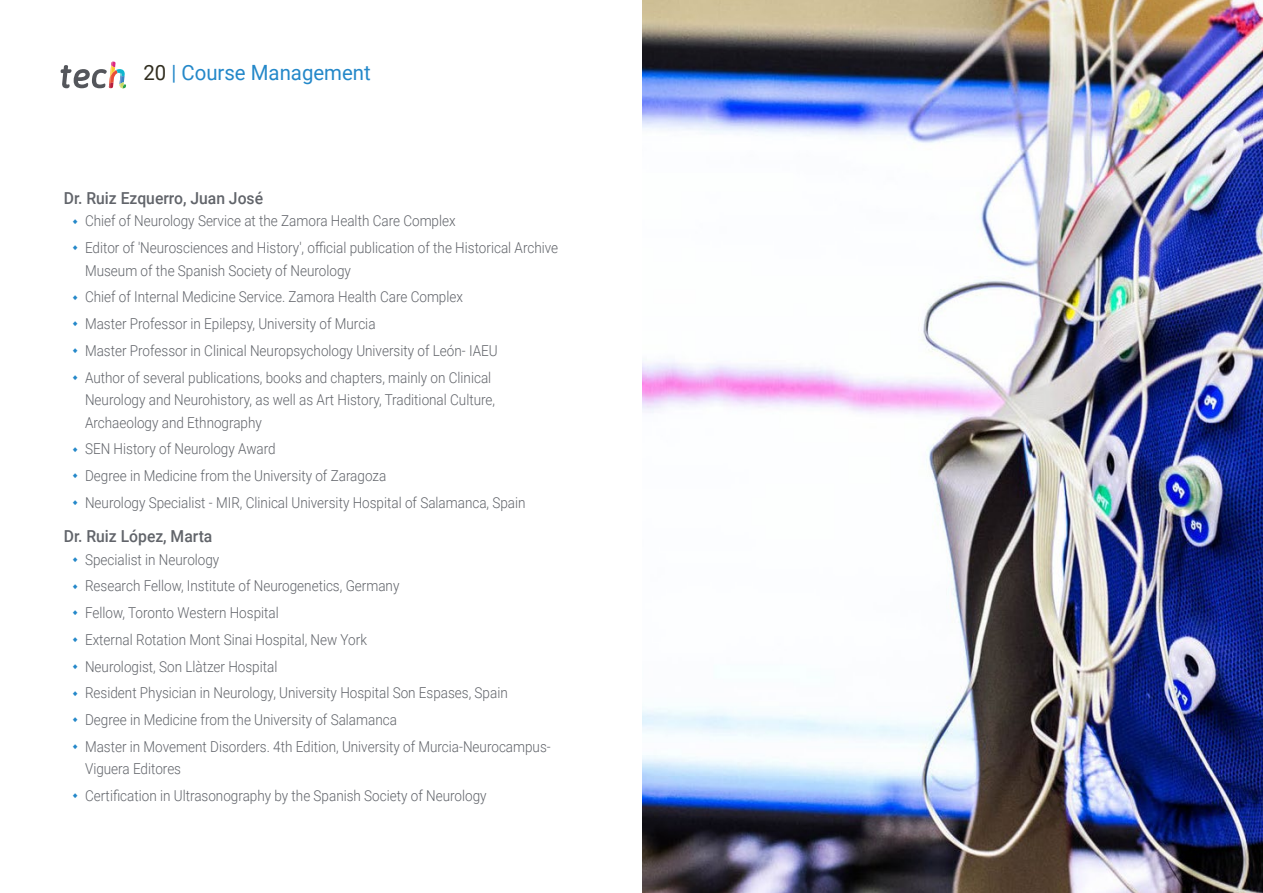
<style>
.page{position:relative;width:1263px;height:893px;background:#fff}
.page>*{position:absolute;margin:0;border:0;box-sizing:border-box;transform-origin:0 0}
.t1{font:21px "Roboto";color:#2488c9}
.t2{font:500 16.5px "Roboto";color:#61646a;scale:.95 1}
.t3{font:300 15px/26.7px "Roboto";color:#61646a;scale:.9 1}
.s1{color:#312e20}
</style>
<div class="page">
<svg style="left:61px;top:62px;width:65px;height:27px"></svg>
<img style="left:642px;top:0;width:621px;height:893px">
<h1 class="t1" style="left:144px;top:57px;width:229px"><span class="s1">20</span> | Course Management</h1>
<p class="t2" style="left:64px;top:187px;width:211px">Dr. Ruiz Ezquerro, Juan José</p>
<p class="t3" style="left:85px;top:207px;width:527px">Chief of Neurology Service at the Zamora Health Care Complex<br>Editor of 'Neurosciences and History', official publication of the Historical Archive</p>
<p class="t3" style="left:85px;top:256px;width:460px">Museum of the Spanish Society of Neurology<br>Chief of Internal Medicine Service. Zamora Health Care Complex Master Professor in Epilepsy, University of Murcia<br>Master Professor in Clinical Neuropsychology University of León- IAEU Author of several publications, books and chapters, mainly on Clinical</p>
<p class="t3" style="left:85px;top:388px;width:457px;line-height:22.5px">Neurology and Neurohistory, as well as Art History, Traditional Culture,<br>Archaeology and Ethnography</p>
<p class="t3" style="left:85px;top:435px;width:491px">SEN History of Neurology Award<br>Degree in Medicine from the University of Zaragoza<br>Neurology Specialist - MIR, Clinical University Hospital of Salamanca, Spain</p>
<p class="t2" style="left:64px;top:525px;width:158px">Dr. Ruiz López, Marta</p>
<p class="t3" style="left:85px;top:545px;width:519px">Specialist in Neurology<br>Research Fellow, Institute of Neurogenetics, Germany<br>Fellow, Toronto Western Hospital<br>External Rotation Mont Sinai Hospital, New York<br>Neurologist, Son Llàtzer Hospital<br>Resident Physician in Neurology, University Hospital Son Espases, Spain Degree in Medicine from the University of Salamanca<br>Master in Movement Disorders. 4th Edition, University of Murcia-Neurocampus-</p>
<p class="t3" style="left:85px;top:755px;width:448px">Viguera Editores<br>Certification in Ultrasonography by the Spanish Society of Neurology</p>
</div>
